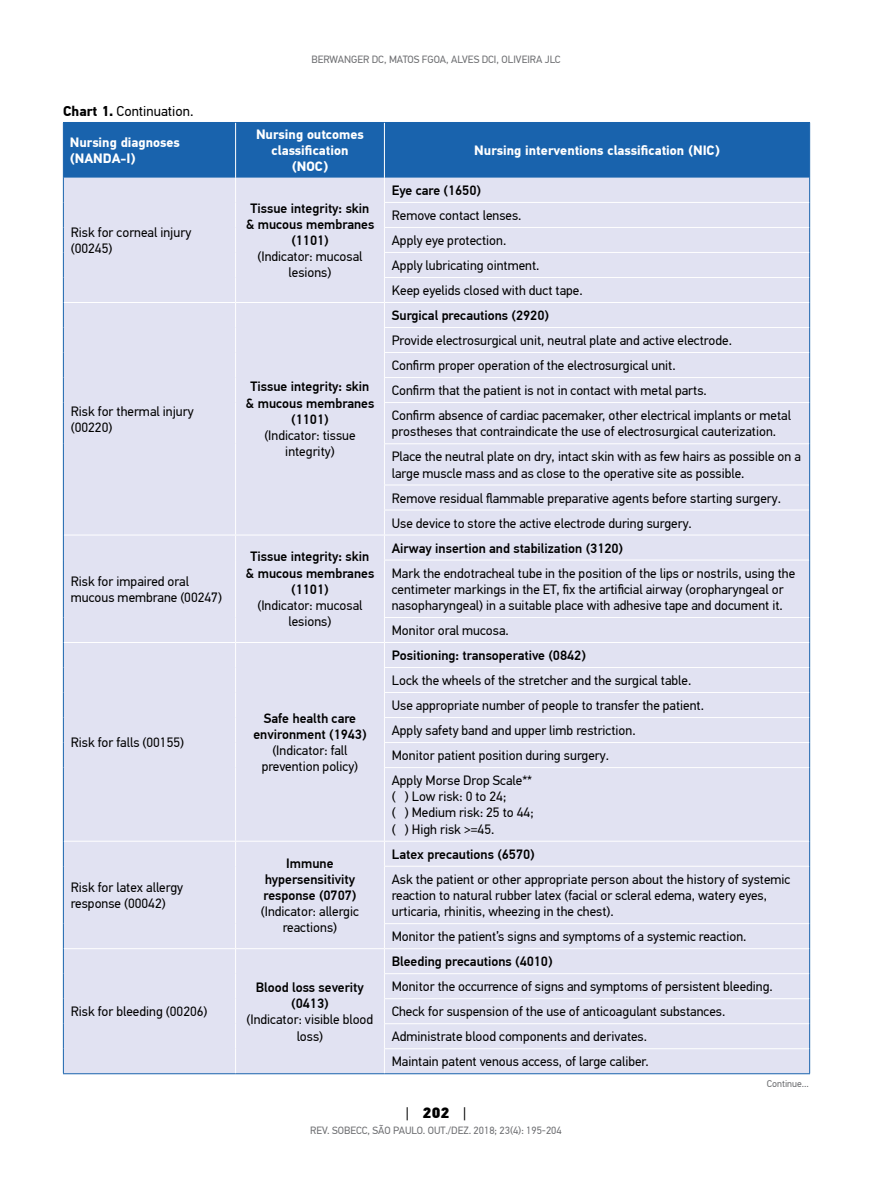
<style>
.page{position:relative;width:893px;height:1191px;background:#fff}
.page>*{position:absolute;margin:0;border:0;box-sizing:border-box;transform-origin:0 0}
.t1{font:900 15px "PF Din Text Pro";color:#000}
.t2{font:14.25px "PF Din Text Pro";color:#000}
.t3{font:13.5px/16.2px "PF Din Text Pro";color:#000}
.t4{font:500 13.5px/16.2px "PF Din Text Pro";color:#000;text-align:center}
.t5{font:700 13.5px/16.2px "PF Din Text Pro";color:#fff}
.t6{font:10.5px "PF Din Text Pro";color:#6d6e71}
.t7{font:9.75px "PF Din Text Pro";color:#6d6e71}
.s1{font-weight:700}
.s2{font-weight:400}
</style>
<div class="page">
<div style="left:64px;top:402px;width:745px;height:671px;background:#e1e2f2"></div>
<hr style="left:235px;top:402px;width:1px;height:42px;background:#fff">
<hr style="left:235px;top:444px;width:1px;height:41px;background:#fff">
<hr style="left:384px;top:402px;width:425px;height:1px;background:#fff">
<hr style="left:384px;top:403px;width:1px;height:40px;background:#fff">
<hr style="left:384px;top:443px;width:425px;height:1px;background:#fff">
<hr style="left:384px;top:444px;width:1px;height:40px;background:#fff">
<hr style="left:384px;top:484px;width:425px;height:1px;background:#fff">
<hr style="left:384px;top:509px;width:425px;height:1px;background:#fff">
<hr style="left:64px;top:534px;width:172px;height:1px;background:#fff">
<hr style="left:236px;top:534px;width:148px;height:1px;background:#fff">
<svg style="left:235px;top:485px;width:1px;height:75px"></svg>
<hr style="left:235px;top:560px;width:1px;height:57px;background:#fff">
<hr style="left:384px;top:534px;width:425px;height:1px;background:#fff">
<svg style="left:384px;top:485px;width:1px;height:74px"></svg>
<hr style="left:384px;top:559px;width:425px;height:1px;background:#fff">
<hr style="left:384px;top:560px;width:1px;height:57px;background:#fff">
<hr style="left:384px;top:617px;width:425px;height:1px;background:#fff">
<hr style="left:64px;top:642px;width:172px;height:1px;background:#fff">
<hr style="left:236px;top:642px;width:148px;height:1px;background:#fff">
<svg style="left:235px;top:617px;width:1px;height:150px"></svg>
<hr style="left:235px;top:767px;width:1px;height:74px;background:#fff">
<hr style="left:384px;top:642px;width:425px;height:1px;background:#fff">
<hr style="left:384px;top:667px;width:425px;height:1px;background:#fff">
<hr style="left:384px;top:692px;width:425px;height:1px;background:#fff">
<hr style="left:384px;top:717px;width:425px;height:1px;background:#fff">
<hr style="left:384px;top:742px;width:425px;height:1px;background:#fff">
<svg style="left:384px;top:618px;width:1px;height:149px"></svg>
<hr style="left:384px;top:767px;width:425px;height:1px;background:#fff">
<hr style="left:384px;top:768px;width:1px;height:73px;background:#fff">
<hr style="left:64px;top:841px;width:172px;height:1px;background:#fff">
<hr style="left:236px;top:841px;width:148px;height:1px;background:#fff">
<svg style="left:235px;top:842px;width:1px;height:24px"></svg>
<hr style="left:235px;top:866px;width:1px;height:57px;background:#fff">
<hr style="left:384px;top:841px;width:425px;height:1px;background:#fff">
<svg style="left:384px;top:842px;width:1px;height:24px"></svg>
<hr style="left:384px;top:866px;width:425px;height:1px;background:#fff">
<hr style="left:384px;top:866px;width:1px;height:57px;background:#fff">
<hr style="left:384px;top:923px;width:425px;height:1px;background:#fff">
<hr style="left:64px;top:948px;width:172px;height:1px;background:#fff">
<hr style="left:236px;top:948px;width:148px;height:1px;background:#fff">
<svg style="left:235px;top:923px;width:1px;height:150px"></svg>
<hr style="left:384px;top:948px;width:425px;height:1px;background:#fff">
<hr style="left:384px;top:973px;width:425px;height:1px;background:#fff">
<hr style="left:384px;top:998px;width:425px;height:1px;background:#fff">
<hr style="left:384px;top:1023px;width:425px;height:1px;background:#fff">
<hr style="left:384px;top:1048px;width:425px;height:1px;background:#fff">
<svg style="left:384px;top:924px;width:1px;height:149px"></svg>
<hr style="left:63px;top:402px;width:1px;height:42px;background:#1963ad">
<hr style="left:63px;top:444px;width:1px;height:41px;background:#1963ad">
<svg style="left:63px;top:122px;width:747px;height:280px;background:#b9c9e4"></svg>
<hr style="left:809px;top:402px;width:1px;height:42px;background:#1963ad">
<hr style="left:809px;top:444px;width:1px;height:41px;background:#1963ad">
<svg style="left:63px;top:485px;width:1px;height:75px"></svg>
<hr style="left:63px;top:560px;width:1px;height:57px;background:#1963ad">
<svg style="left:809px;top:485px;width:1px;height:75px"></svg>
<hr style="left:809px;top:560px;width:1px;height:57px;background:#1963ad">
<svg style="left:63px;top:617px;width:1px;height:150px"></svg>
<hr style="left:63px;top:767px;width:1px;height:74px;background:#1963ad">
<svg style="left:809px;top:617px;width:1px;height:150px"></svg>
<hr style="left:809px;top:767px;width:1px;height:74px;background:#1963ad">
<svg style="left:63px;top:841px;width:1px;height:25px"></svg>
<hr style="left:63px;top:866px;width:1px;height:57px;background:#1963ad">
<svg style="left:809px;top:841px;width:1px;height:25px"></svg>
<hr style="left:809px;top:866px;width:1px;height:57px;background:#1963ad">
<svg style="left:63px;top:923px;width:1px;height:150px"></svg>
<svg style="left:809px;top:923px;width:1px;height:150px"></svg>
<hr style="left:384px;top:1073px;width:426px;height:1px;background:#1963ad">
<hr style="left:63px;top:1073px;width:173px;height:1px;background:#1963ad">
<hr style="left:236px;top:1073px;width:148px;height:1px;background:#1963ad">
<p class="t2" style="left:63px;top:102px;width:132px"><span class="s1">Chart 1.</span> Continuation.</p>
<p class="t6" style="left:311px;top:53px;width:251px">BERWANGER DC, MATOS FGOA, ALVES DCI, OLIVEIRA JLC</p>
<p class="t5" style="left:70px;top:135px;width:112px">Nursing diagnoses (NANDA-I)</p>
<p class="t5" style="left:256px;top:127px;width:109px;text-align:center">Nursing outcomes classification (NOC)</p>
<p class="t3" style="left:71px;top:224px;width:122px">Risk for corneal injury (00245)</p>
<p class="t4" style="left:246px;top:200px;width:130px">Tissue integrity: skin &amp; mucous membranes (1101)</p>
<p class="t3" style="left:257px;top:249px;width:106px;text-align:center">(Indicator: mucosal lesions)</p>
<p class="t3" style="left:71px;top:403px;width:124px">Risk for thermal injury (00220)</p>
<p class="t4" style="left:246px;top:379px;width:130px">Tissue integrity: skin &amp; mucous membranes (1101)</p>
<p class="t3" style="left:264px;top:427px;width:93px;text-align:center">(Indicator: tissue integrity)</p>
<p class="t3" style="left:71px;top:573px;width:153px">Risk for impaired oral mucous membrane (00247)</p>
<p class="t4" style="left:246px;top:549px;width:130px">Tissue integrity: skin &amp; mucous membranes (1101)</p>
<p class="t3" style="left:257px;top:597px;width:106px;text-align:center">(Indicator: mucosal lesions)</p>
<p class="t3" style="left:71px;top:734px;width:115px">Risk for falls (00155)</p>
<p class="t3" style="left:71px;top:879px;width:114px">Risk for latex allergy response (00042)</p>
<p class="t3" style="left:71px;top:1003px;width:138px">Risk for bleeding (00206)</p>
<p class="t4" style="left:253px;top:710px;width:115px">Safe health care environment (1943)</p>
<p class="t3" style="left:262px;top:742px;width:98px;text-align:center">(Indicator: fall prevention policy)</p>
<p class="t4" style="left:264px;top:855px;width:94px">Immune hypersensitivity response (0707)</p>
<p class="t3" style="left:261px;top:903px;width:100px;text-align:center">(Indicator: allergic reactions)</p>
<p class="t4" style="left:256px;top:979px;width:109px">Blood loss severity (0413)</p>
<p class="t3" style="left:247px;top:1011px;width:128px;text-align:center">(Indicator: visible blood loss)</p>
<p class="t5" style="left:474px;top:143px;width:247px">Nursing interventions classification (NIC)</p>
<p class="t4" style="left:392px;top:182px;width:91px">Eye care (1650)</p>
<p class="t3" style="left:392px;top:203px;width:192px;line-height:25px">Remove contact lenses.<br>Apply eye protection.<br>Apply lubricating ointment.<br>Keep eyelids closed with duct tape.</p>
<p class="t4" style="left:392px;top:307px;width:159px">Surgical precautions (2920)</p>
<p class="t3" style="left:392px;top:328px;width:401px;line-height:25px">Provide electrosurgical unit, neutral plate and active electrode.<br>Confirm proper operation of the electrosurgical unit.<br>Confirm that the patient is not in contact with metal parts.<br>Confirm absence of cardiac pacemaker, other electrical implants or metal</p>
<p class="t3" style="left:392px;top:419px;width:411px;line-height:25px">prostheses that contraindicate the use of electrosurgical cauterization.<br>Place the neutral plate on dry, intact skin with as few hairs as possible on a</p>
<p class="t3" style="left:392px;top:460px;width:391px;line-height:25px">large muscle mass and as close to the operative site as possible.<br>Remove residual flammable preparative agents before starting surgery.<br>Use device to store the active electrode during surgery.</p>
<p class="t4" style="left:392px;top:540px;width:233px">Airway insertion and stabilization (3120)</p>
<p class="t3" style="left:392px;top:565px;width:405px">Mark the endotracheal tube in the position of the lips or nostrils, using the centimeter markings in the ET, fix the artificial airway (oropharyngeal or nasopharyngeal) in a suitable place with adhesive tape and document it.</p>
<p class="t3" style="left:392px;top:622px;width:119px">Monitor oral mucosa.</p>
<p class="t4" style="left:392px;top:647px;width:195px">Positioning: transoperative (0842)</p>
<p class="t3" style="left:392px;top:668px;width:314px;line-height:25px">Lock the wheels of the stretcher and the surgical table.<br>Use appropriate number of people to transfer the patient.<br>Apply safety band and upper limb restriction.<br>Monitor patient position during surgery.<br>Apply Morse Drop Scale**</p>
<p class="t3" style="left:392px;top:788px;width:143px">( ) Low risk: 0 to 24;<br>( ) Medium risk: 25 to 44; ( ) High risk &gt;=45.</p>
<p class="t4" style="left:392px;top:846px;width:144px">Latex precautions (6570)</p>
<p class="t3" style="left:392px;top:871px;width:400px">Ask the patient or other appropriate person about the history of systemic reaction to natural rubber latex (facial or scleral edema, watery eyes, urticaria, rhinitis, wheezing in the chest).</p>
<p class="t3" style="left:392px;top:928px;width:356px">Monitor the patient’s signs and symptoms of a systemic reaction.</p>
<p class="t4" style="left:392px;top:953px;width:162px">Bleeding precautions (4010)</p>
<p class="t3" style="left:392px;top:974px;width:383px;line-height:25px">Monitor the occurrence of signs and symptoms of persistent bleeding.<br>Check for suspension of the use of anticoagulant substances.<br>Administrate blood components and derivates.<br>Maintain patent venous access, of large caliber.</p>
<p class="t7" style="left:767px;top:1078px;width:44px">Continue...</p>
<p class="t1" style="left:406px;top:1102px;width:62px"><span class="s2">|</span> 202 <span class="s2">|</span></p>
<p class="t6" style="left:310px;top:1124px;width:253px">REV. SOBECC, SÃO PAULO. OUT./DEZ. 2018; 23(4): 195-204</p>
</div>
